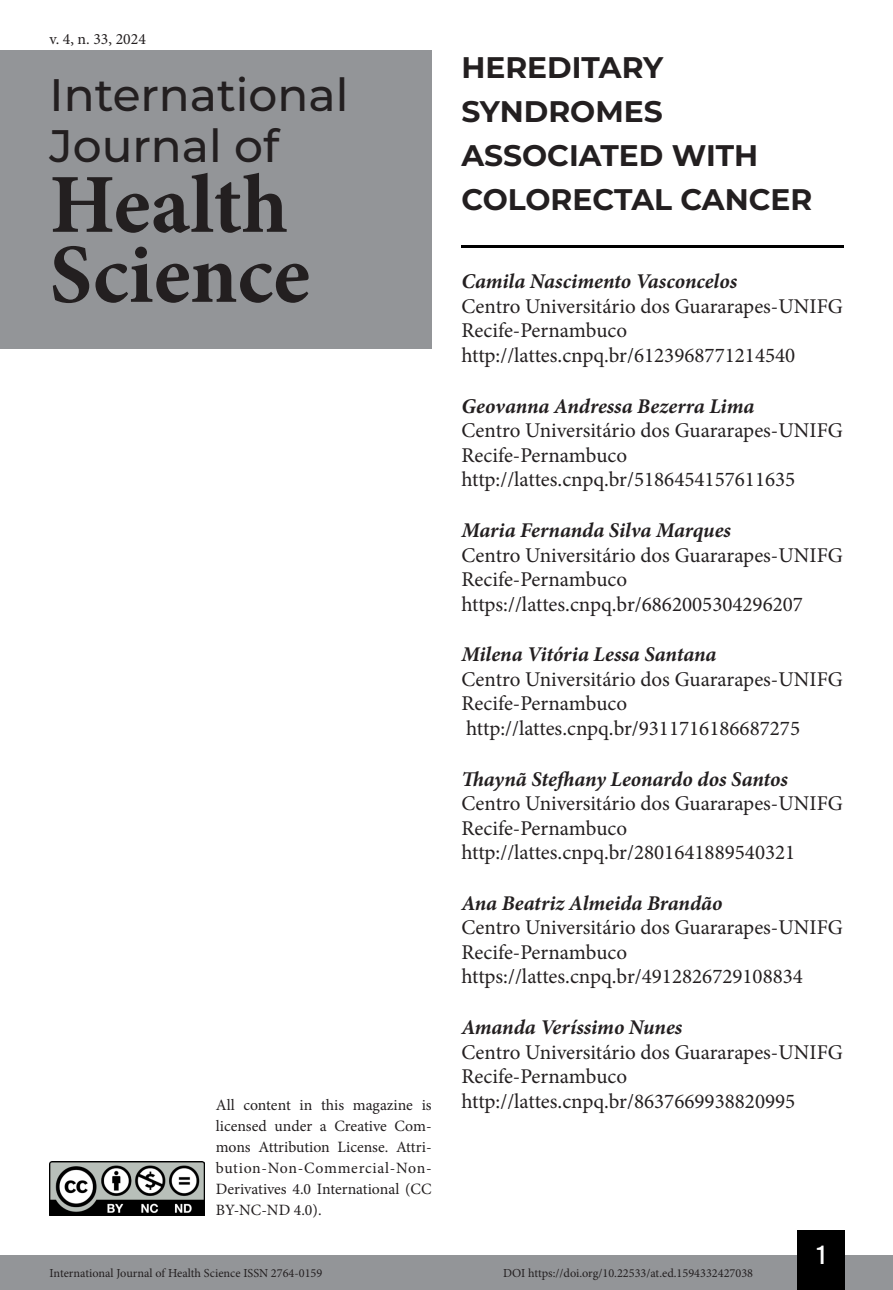
<style>
.page{position:relative;width:893px;height:1290px;background:#fff}
.page>*{position:absolute;margin:0;border:0;box-sizing:border-box;transform-origin:0 0}
.t1{font:700 84px/70px "Minion Pro";color:#231f20}
.t2{font:500 45.5px/50.8px "Montserrat";color:#231f20}
.Título_Artigo{font:700 29.75px/43.8px "Montserrat";color:#231f20}
.t3{font:26.25px "Bebas Kai";color:#fff}
.Infos_autor{font:21px "Minion Pro";color:#231f20}
.Autor{font:italic 700 21px "Minion Pro";letter-spacing:-.005em;color:#231f20}
.t4{font:15.75px/21px "Minion Pro";color:#231f20;text-align:justify}
.t5{font:12.25px "Minion Pro";color:#231f20}
</style>
<div class="page">
<div style="left:0;top:1255px;width:893px;height:35px;background:#939598"></div>
<div style="left:797px;top:1230px;width:48px;height:60px;background:#000"></div>
<img style="left:50px;top:1161px;width:154px;height:54px">
<div style="left:0;top:50px;width:432px;height:298px;background:#939598"></div>
<hr style="left:461px;top:246px;width:382px;height:2px;background:#000">
<p class="t4" style="left:50px;top:28px;width:98px">v. 4, n. 33, 2024</p>
<h2 class="t2" style="left:50px;top:68px;width:300px">International<br>Journal of</h2>
<h1 class="t1" style="left:50px;top:169px;width:262px">Health<br>Science</h1>
<p class="t4" style="left:216px;top:1095px;width:217px">All content in this magazine is licensed under a Creative Com&shy;mons Attribution License. Attri&shy;bution-Non-Commercial-Non-Derivatives 4.0 International (CC BY-NC-ND 4.0).</p>
<p class="Título_Artigo" style="left:461px;top:44px;width:352px">HEREDITARY<br>SYNDROMES<br>ASSOCIATED WITH<br>COLORECTAL CANCER</p>
<p class="Autor" style="left:461px;top:267px;width:277px">Camila Nascimento Vasconcelos</p>
<p class="Infos_autor" style="left:461px;top:292px;width:383px">Centro Universitário dos Guararapes-UNIFG</p>
<p class="Infos_autor" style="left:461px;top:317px;width:167px">Recife-Pernambuco</p>
<p class="Infos_autor" style="left:461px;top:341px;width:335px">http://lattes.cnpq.br/6123968771214540</p>
<p class="Autor" style="left:461px;top:391px;width:294px">Geovanna Andressa Bezerra Lima</p>
<p class="Infos_autor" style="left:461px;top:416px;width:383px">Centro Universitário dos Guararapes-UNIFG</p>
<p class="Infos_autor" style="left:461px;top:441px;width:167px">Recife-Pernambuco</p>
<p class="Infos_autor" style="left:461px;top:465px;width:335px">http://lattes.cnpq.br/5186454157611635</p>
<p class="Autor" style="left:461px;top:515px;width:271px">Maria Fernanda Silva Marques</p>
<p class="Infos_autor" style="left:461px;top:541px;width:383px">Centro Universitário dos Guararapes-UNIFG</p>
<p class="Infos_autor" style="left:461px;top:565px;width:167px">Recife-Pernambuco</p>
<p class="Infos_autor" style="left:461px;top:590px;width:343px">https://lattes.cnpq.br/6862005304296207</p>
<p class="Autor" style="left:461px;top:639px;width:256px">Milena Vitória Lessa Santana</p>
<p class="Infos_autor" style="left:461px;top:665px;width:383px">Centro Universitário dos Guararapes-UNIFG</p>
<p class="Infos_autor" style="left:461px;top:689px;width:167px">Recife-Pernambuco</p>
<p class="Infos_autor" style="left:466px;top:714px;width:335px">http://lattes.cnpq.br/9311716186687275</p>
<p class="Autor" style="left:461px;top:764px;width:328px">Thaynã Stefhany Leonardo dos Santos</p>
<p class="Infos_autor" style="left:461px;top:789px;width:383px">Centro Universitário dos Guararapes-UNIFG</p>
<p class="Infos_autor" style="left:461px;top:814px;width:167px">Recife-Pernambuco</p>
<p class="Infos_autor" style="left:461px;top:838px;width:335px">http://lattes.cnpq.br/2801641889540321</p>
<p class="Autor" style="left:461px;top:888px;width:263px">Ana Beatriz Almeida Brandão</p>
<p class="Infos_autor" style="left:461px;top:913px;width:383px">Centro Universitário dos Guararapes-UNIFG</p>
<p class="Infos_autor" style="left:461px;top:938px;width:167px">Recife-Pernambuco</p>
<p class="Infos_autor" style="left:461px;top:962px;width:343px">https://lattes.cnpq.br/4912826729108834</p>
<p class="Autor" style="left:461px;top:1012px;width:222px">Amanda Veríssimo Nunes</p>
<p class="Infos_autor" style="left:461px;top:1038px;width:383px">Centro Universitário dos Guararapes-UNIFG</p>
<p class="Infos_autor" style="left:461px;top:1062px;width:167px">Recife-Pernambuco</p>
<p class="Infos_autor" style="left:461px;top:1087px;width:335px">http://lattes.cnpq.br/8637669938820995</p>
<p class="t3" style="left:817px;top:1241px;width:10px">1</p>
<p class="t5" style="left:50px;top:1265px;width:274px">International Journal of Health Science ISSN 2764-0159</p>
<p class="t5" style="left:503px;top:1265px;width:252px">DOI https://doi.org/10.22533/at.ed.1594332427038</p>
</div>
